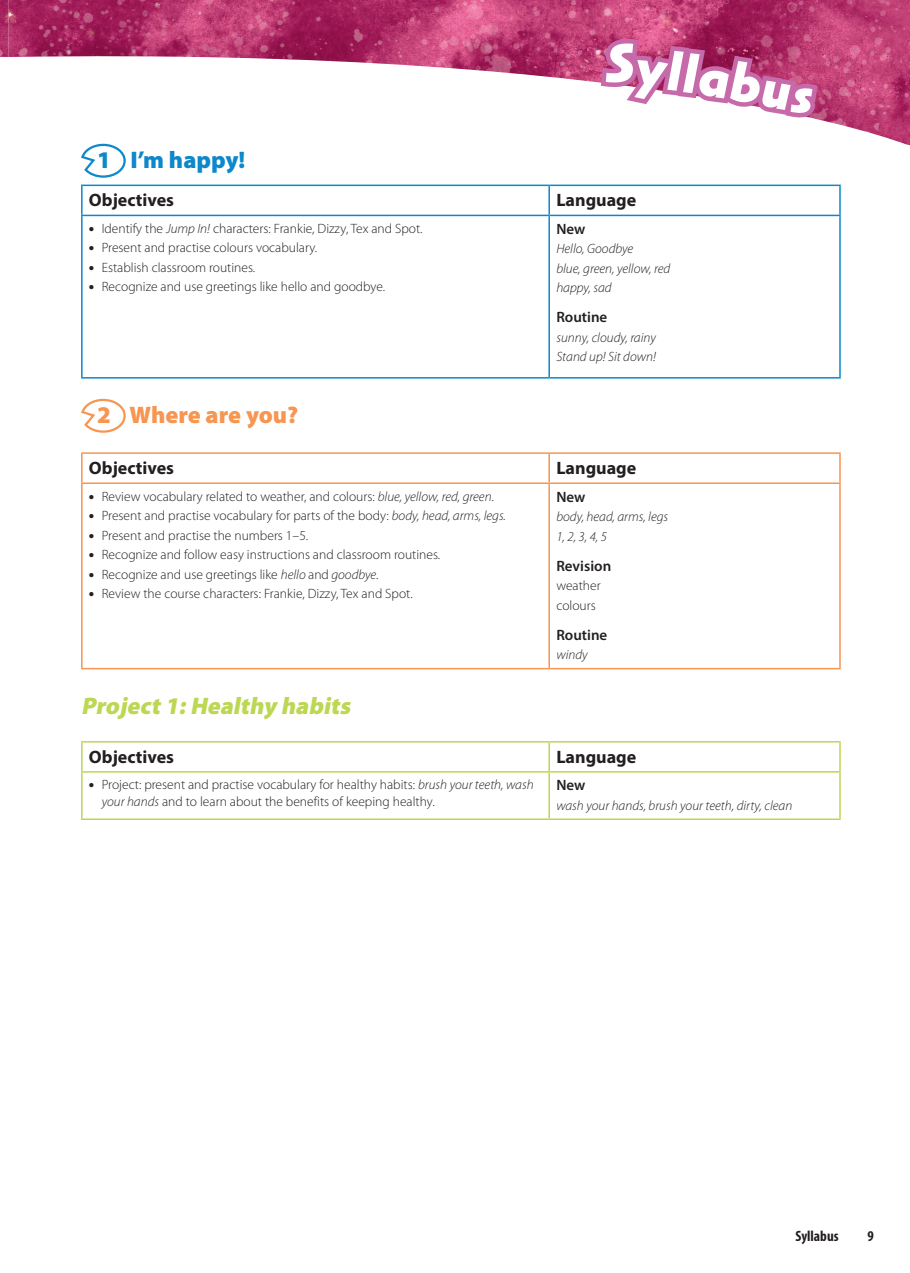
<style>
.page{position:relative;width:910px;height:1273px;background:#fff}
.page>*{position:absolute;margin:0;border:0;box-sizing:border-box;transform-origin:0 0}
.t1{font:italic 900 24px "Myriad Pro";color:#bcd752}
.t2{font:900 24px "Myriad Pro";color:#fff}
.t3{font:900 24px "Myriad Pro";letter-spacing:-.005em;color:#f79551}
.t4{font:900 24px "Myriad Pro";color:#0c88cb}
.t5{font:700 18px "Myriad Pro";color:#231f20}
.t6{font:600 15px "Myriad Pro";color:#231f20}
.t7{font:700 condensed 15px "Myriad Pro";color:#231f20}
.t8{font:300 13.5px/19.5px "Myriad Pro";color:#231f20}
.t9{font:italic 300 13.5px/19.5px "Myriad Pro";color:#231f20}
.s1{font-weight:900;font-size:15px}
.s2{font-style:italic}
</style>
<div class="page">
<img style="left:0;top:0;width:909px;height:145px">
<svg style="left:80px;top:143px;width:47px;height:35px"></svg>
<svg style="left:82px;top:186px;width:756px;height:191px"></svg>
<svg style="left:81px;top:186px;width:1px;height:29px"></svg>
<hr style="left:81px;top:185px;width:468px;height:1px;background:#0c88cb">
<hr style="left:549px;top:185px;width:291px;height:1px;background:#0c88cb">
<svg style="left:548px;top:186px;width:1px;height:29px"></svg>
<hr style="left:838px;top:186px;width:2px;height:29px;background:#0c88cb">
<hr style="left:81px;top:216px;width:1px;height:161px;background:#0c88cb">
<hr style="left:81px;top:215px;width:468px;height:1px;background:#0c88cb">
<hr style="left:81px;top:377px;width:468px;height:1px;background:#0c88cb">
<hr style="left:548px;top:216px;width:1px;height:161px;background:#0c88cb">
<hr style="left:549px;top:215px;width:291px;height:1px;background:#0c88cb">
<hr style="left:838px;top:216px;width:2px;height:161px;background:#0c88cb">
<hr style="left:549px;top:377px;width:291px;height:1px;background:#0c88cb">
<svg style="left:81px;top:398px;width:45px;height:35px"></svg>
<svg style="left:82px;top:454px;width:756px;height:214px"></svg>
<svg style="left:81px;top:454px;width:1px;height:28px"></svg>
<hr style="left:81px;top:452px;width:468px;height:2px;background:#f79551">
<hr style="left:549px;top:452px;width:291px;height:2px;background:#f79551">
<svg style="left:548px;top:454px;width:1px;height:28px"></svg>
<hr style="left:838px;top:454px;width:2px;height:28px;background:#f79551">
<hr style="left:81px;top:484px;width:1px;height:184px;background:#f79551">
<hr style="left:81px;top:482px;width:468px;height:2px;background:#f79551">
<hr style="left:81px;top:668px;width:468px;height:1px;background:#f79551">
<hr style="left:548px;top:484px;width:1px;height:184px;background:#f79551">
<hr style="left:549px;top:482px;width:291px;height:2px;background:#f79551">
<hr style="left:838px;top:484px;width:2px;height:184px;background:#f79551">
<hr style="left:549px;top:668px;width:291px;height:1px;background:#f79551">
<svg style="left:82px;top:742px;width:756px;height:76px"></svg>
<hr style="left:81px;top:741px;width:468px;height:1px;background:#bcd752">
<svg style="left:81px;top:742px;width:1px;height:29px"></svg>
<hr style="left:549px;top:741px;width:291px;height:1px;background:#bcd752">
<svg style="left:548px;top:742px;width:1px;height:29px"></svg>
<hr style="left:838px;top:742px;width:2px;height:29px;background:#bcd752">
<hr style="left:81px;top:771px;width:468px;height:1px;background:#bcd752">
<hr style="left:81px;top:772px;width:1px;height:46px;background:#bcd752">
<hr style="left:549px;top:771px;width:291px;height:1px;background:#bcd752">
<hr style="left:548px;top:772px;width:1px;height:46px;background:#bcd752">
<hr style="left:838px;top:772px;width:2px;height:46px;background:#bcd752">
<hr style="left:81px;top:818px;width:468px;height:2px;background:#bcd752">
<hr style="left:549px;top:818px;width:291px;height:2px;background:#bcd752">
<svg style="left:595px;top:36px;width:227px;height:84px"></svg>
<h1 class="t2" style="left:615px;top:40px;width:225px">Classroom language</h1>
<h1 class="t4" style="left:97px;top:144px;width:150px">1 I’m happy!</h1>
<h2 class="t5" style="left:89px;top:188px;width:86px">Objectives</h2>
<h2 class="t5" style="left:556px;top:188px;width:81px">Language</h2>
<p class="t8" style="left:89px;top:219px;width:335px"><span class="s1">•</span> Identify the <span class="s2">Jump In!</span> characters: Frankie, Dizzy, Tex and Spot.</p>
<p class="t8" style="left:89px;top:238px;width:230px"><span class="s1">•</span> Present and practise colours vocabulary.</p>
<p class="t8" style="left:89px;top:258px;width:168px"><span class="s1">•</span> Establish classroom routines.</p>
<p class="t8" style="left:89px;top:277px;width:298px"><span class="s1">•</span> Recognize and use greetings like hello and goodbye.</p>
<p class="t6" style="left:556px;top:219px;width:31px">New</p>
<p class="t9" style="left:556px;top:239px;width:115px">Hello, Goodbye<br>blue, green, yellow, red happy, sad</p>
<p class="t6" style="left:556px;top:308px;width:52px">Routine</p>
<p class="t9" style="left:556px;top:328px;width:101px">sunny, cloudy, rainy<br>Stand up! Sit down!</p>
<h1 class="t3" style="left:97px;top:399px;width:202px">2 Where are you?</h1>
<h2 class="t5" style="left:89px;top:456px;width:86px">Objectives</h2>
<h2 class="t5" style="left:556px;top:456px;width:81px">Language</h2>
<p class="t8" style="left:89px;top:486px;width:406px"><span class="s1">•</span> Review vocabulary related to weather, and colours: <span class="s2">blue, yellow, red, green</span>.</p>
<p class="t8" style="left:89px;top:506px;width:418px"><span class="s1">•</span> Present and practise vocabulary for parts of the body: <span class="s2">body, head, arms, legs.</span></p>
<p class="t8" style="left:89px;top:525px;width:221px"><span class="s1">•</span> Present and practise the numbers 1–5.</p>
<p class="t8" style="left:89px;top:545px;width:352px"><span class="s1">•</span> Recognize and follow easy instructions and classroom routines.</p>
<p class="t8" style="left:89px;top:564px;width:291px"><span class="s1">•</span> Recognize and use greetings like <span class="s2">hello</span> and <span class="s2">goodbye</span>.</p>
<p class="t8" style="left:89px;top:584px;width:325px"><span class="s1">•</span> Review the course characters: Frankie, Dizzy, Tex and Spot.</p>
<p class="t6" style="left:556px;top:487px;width:31px">New</p>
<p class="t9" style="left:556px;top:507px;width:113px">body, head, arms, legs<br>1, 2, 3, 4, 5</p>
<p class="t6" style="left:556px;top:556px;width:56px">Revision</p>
<p class="t8" style="left:556px;top:576px;width:46px">weather colours</p>
<p class="t6" style="left:556px;top:625px;width:52px">Routine</p>
<p class="t9" style="left:556px;top:645px;width:33px">windy</p>
<h1 class="t1" style="left:81px;top:689px;width:276px">Project1:Healthy habits</h1>
<h2 class="t5" style="left:89px;top:744px;width:86px">Objectives</h2>
<h2 class="t5" style="left:556px;top:744px;width:81px">Language</h2>
<p class="t8" style="left:102px;top:776px;width:433px;line-height:16.5px;text-indent:-13px"><span class="s1">•</span> Project: present and practise vocabulary for healthy habits: <span class="s2">brush your teeth, wash your hands</span> and to learn about the benefits of keeping healthy.</p>
<p class="t6" style="left:556px;top:776px;width:31px">New</p>
<p class="t9" style="left:556px;top:796px;width:237px">wash your hands, brush your teeth, dirty, clean</p>
<p class="t7" style="left:795px;top:1226px;width:45px">Syllabus</p>
<p class="t7" style="left:867px;top:1226px;width:8px">9</p>
</div>
